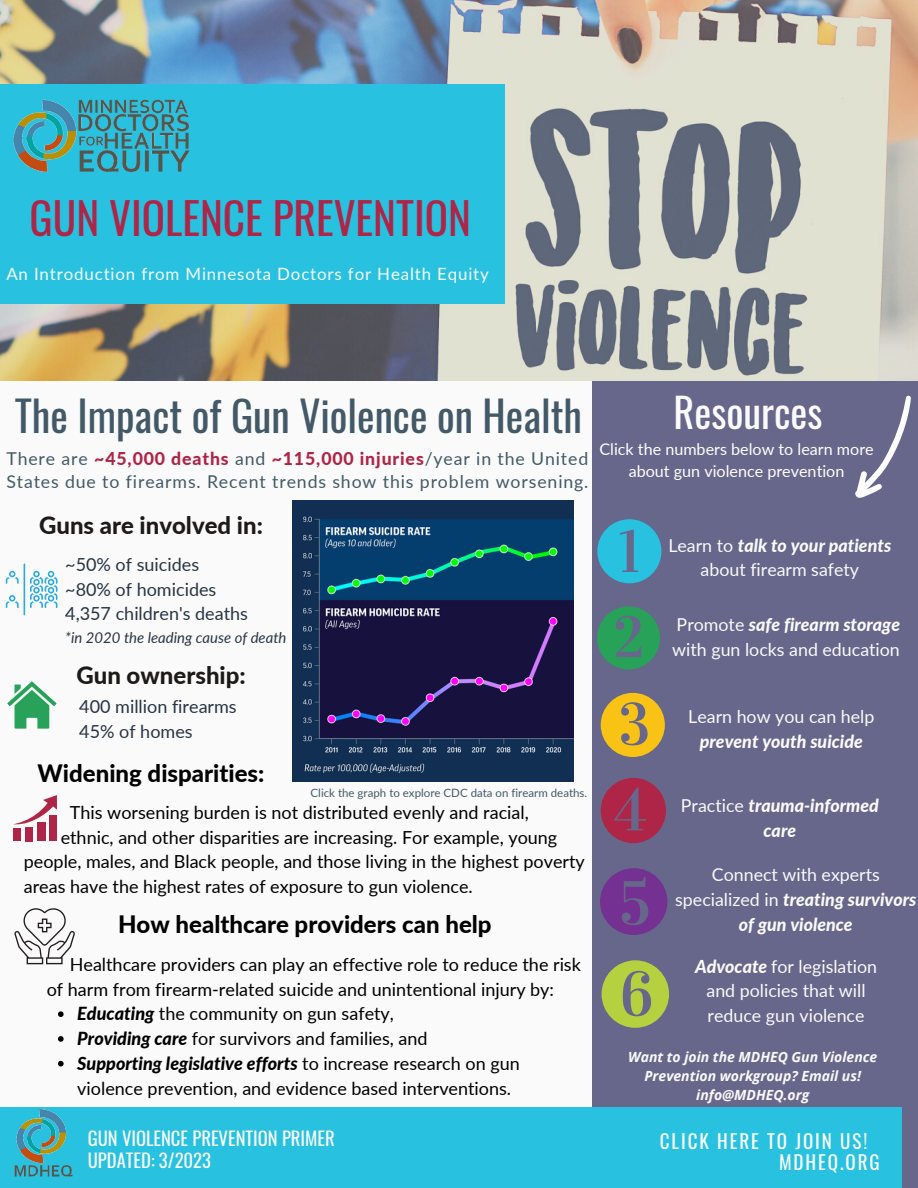
<style>
.page{position:relative;width:918px;height:1188px;background:#fafafa}
.page>*{position:absolute;margin:0;border:0;box-sizing:border-box;transform-origin:0 0}
.t1{font:43.35px "Oswald";color:#ae2547}
.t2{font:41.7px "Oswald";color:#435967}
.t3{font:40.2px "Oswald";color:#fafafa}
.t4{font:800 24px "Lato";color:#000}
.t5{font:800 24px "Lato";color:#1d1b19}
.t6{font:19.05px/21.9px "Oswald";letter-spacing:.1em;color:#fff}
.t7{font:18.6px/22.2px "Oswald";color:#fafafa}
.t8{font:18px/24.8px "Lato";color:#000}
.t9{font:18px/24.8px "Lato";color:#283544}
.t10{font:17.85px/24.8px "Lato";color:#fafafa;text-align:center}
.t11{font:italic 800 17.85px/24.8px "Lato";color:#fafafa;text-align:center}
.t12{font:17.7px/23.7px "Lato";letter-spacing:.05em;color:#435967}
.t13{font:16.95px "Lato";letter-spacing:.05em;color:#fafafa}
.t14{font:16.2px/22.5px "Lato";color:#fff;text-align:center}
.t15{font:italic 14.85px "Lato";color:#283544}
.t16{font:italic 700 13.95px/19.2px "Open Sans";color:#fafafa;text-align:center}
.t17{font:11.55px "Lato";color:#435967}
.s1{font-weight:800;color:#ae2547}
.s2{font-weight:800;font-style:italic}
.s3{font-weight:400;font-style:normal}
</style>
<div class="page">
<div style="left:593px;top:342px;width:325px;height:846px;background:#66678b"></div>
<img style="left:0;top:0;width:918px;height:380px">
<div style="left:0;top:84px;width:504px;height:219px;background:#28c1e0"></div>
<div style="left:0;top:1107px;width:901px;height:81px;background:#28c1e0"></div>
<img style="left:14px;top:1108px;width:59px;height:69px">
<img style="left:13px;top:99px;width:177px;height:74px">
<svg style="left:602px;top:960px;width:67px;height:68px"></svg>
<svg style="left:600px;top:868px;width:68px;height:67px"></svg>
<svg style="left:601px;top:778px;width:65px;height:65px"></svg>
<svg style="left:601px;top:693px;width:64px;height:64px"></svg>
<svg style="left:597px;top:606px;width:63px;height:63px"></svg>
<svg style="left:597px;top:519px;width:64px;height:64px"></svg>
<img style="left:292px;top:500px;width:282px;height:281px">
<svg style="left:7px;top:681px;width:50px;height:48px"></svg>
<div style="left:13px;top:829px;width:8px;height:12px;background:#ae2547"></div>
<div style="left:25px;top:827px;width:8px;height:14px;background:#ae2547"></div>
<div style="left:37px;top:823px;width:8px;height:18px;background:#ae2547"></div>
<div style="left:49px;top:815px;width:8px;height:26px;background:#ae2547"></div>
<svg style="left:13px;top:795px;width:44px;height:31px"></svg>
<svg style="left:30px;top:571px;width:28px;height:37px"></svg>
<svg style="left:6px;top:571px;width:13px;height:13px"></svg>
<svg style="left:6px;top:595px;width:13px;height:13px"></svg>
<hr style="left:24px;top:564px;width:1px;height:51px;background:#29abe2">
<svg style="left:14px;top:908px;width:61px;height:56px"></svg>
<svg style="left:855px;top:396px;width:56px;height:102px"></svg>
<svg style="left:58px;top:1011px;width:6px;height:6px"></svg>
<svg style="left:58px;top:1036px;width:6px;height:6px"></svg>
<svg style="left:58px;top:1061px;width:6px;height:5px"></svg>
<h1 class="t1" style="left:30px;top:184px;width:443px">GUN VIOLENCE PREVENTION</h1>
<p class="t13" style="left:6px;top:263px;width:484px">An Introduction from Minnesota Doctors for Health Equity</p>
<h2 class="t2" style="left:15px;top:384px;width:569px">The Impact of Gun Violence on Health</h2>
<h3 class="t3" style="left:674px;top:382px;width:151px">Resources</h3>
<p class="t14" style="left:599px;top:437px;width:276px">Click the numbers below to learn more about gun violence prevention</p>
<p class="t12" style="left:6px;top:446px;width:584px">There are <span class="s1">~45,000 deaths</span> and <span class="s1">~115,000 injuries</span>/year in the United<br>States due to firearms. Recent trends show this problem worsening.</p>
<h3 class="t5" style="left:39px;top:510px;width:225px">Guns are involved in:</h3>
<p class="t9" style="left:65px;top:552px;width:184px">~50% of suicides ~80% of homicides<br>4,357 children's deaths</p>
<p class="t15" style="left:65px;top:628px;width:223px">*in 2020 the leading cause of death</p>
<h3 class="t5" style="left:76px;top:660px;width:171px">Gun ownership:</h3>
<p class="t9" style="left:79px;top:694px;width:159px">400 million firearms<br>45% of homes</p>
<h3 class="t4" style="left:38px;top:758px;width:228px">Widening disparities:</h3>
<p class="t17" style="left:311px;top:786px;width:278px">Click the graph to explore CDC data on firearm deaths.</p>
<p class="t8" style="left:70px;top:799px;width:461px">This worsening burden is not distributed evenly and racial,</p>
<p class="t8" style="left:61px;top:824px;width:498px">ethnic, and other disparities are increasing. For example, young</p>
<p class="t8" style="left:24px;top:849px;width:563px">people, males, and Black people, and those living in the highest poverty</p>
<p class="t8" style="left:24px;top:874px;width:450px">areas have the highest rates of exposure to gun violence.</p>
<h3 class="t4" style="left:118px;top:910px;width:375px">How healthcare providers can help</h3>
<p class="t8" style="left:47px;top:952px;width:536px;text-indent:23px">Healthcare providers can play an effective role to reduce the risk of harm from firearm-related suicide and unintentional injury by:</p>
<p class="t8" style="left:77px;top:1001px;width:444px"><span class="s2">Educating</span> the community on gun safety,<br><span class="s2">Providing care</span> for survivors and families, and<br><span class="s2">Supporting legislative efforts</span> to increase research on gun violence prevention, and evidence based interventions.</p>
<p class="t7" style="left:88px;top:1127px;width:249px">GUN VIOLENCE PREVENTION PRIMER<br>UPDATED: 3/2023</p>
<p class="t10" style="left:668px;top:532px;width:224px">Learn to <span class="s2">talk to your patients </span>about firearm safety</p>
<p class="t10" style="left:672px;top:612px;width:229px;text-align:left">Promote <span class="s2">safe firearm storage </span>with gun locks and education</p>
<p class="t10" style="left:688px;top:704px;width:188px">Learn how you can help</p>
<p class="t11" style="left:700px;top:729px;width:164px">prevent youth suicide</p>
<p class="t11" style="left:681px;top:793px;width:199px"><span class="s3">Practice</span> trauma-informed care</p>
<p class="t10" style="left:675px;top:862px;width:243px">Connect with experts specialized in <span class="s2">treating survivors of gun violence</span></p>
<p class="t10" style="left:695px;top:953px;width:184px"><span class="s2">Advocate</span> for legislation and policies that will reduce gun violence</p>
<p class="t16" style="left:628px;top:1047px;width:251px">Want to join the MDHEQ Gun Violence<br>Prevention workgroup? Email us! info@MDHEQ.org</p>
<p class="t6" style="left:779px;top:1129px;width:102px;text-indent:-119px">CLICK HERE TO JOIN US!<br>MDHEQ.ORG</p>
</div>
